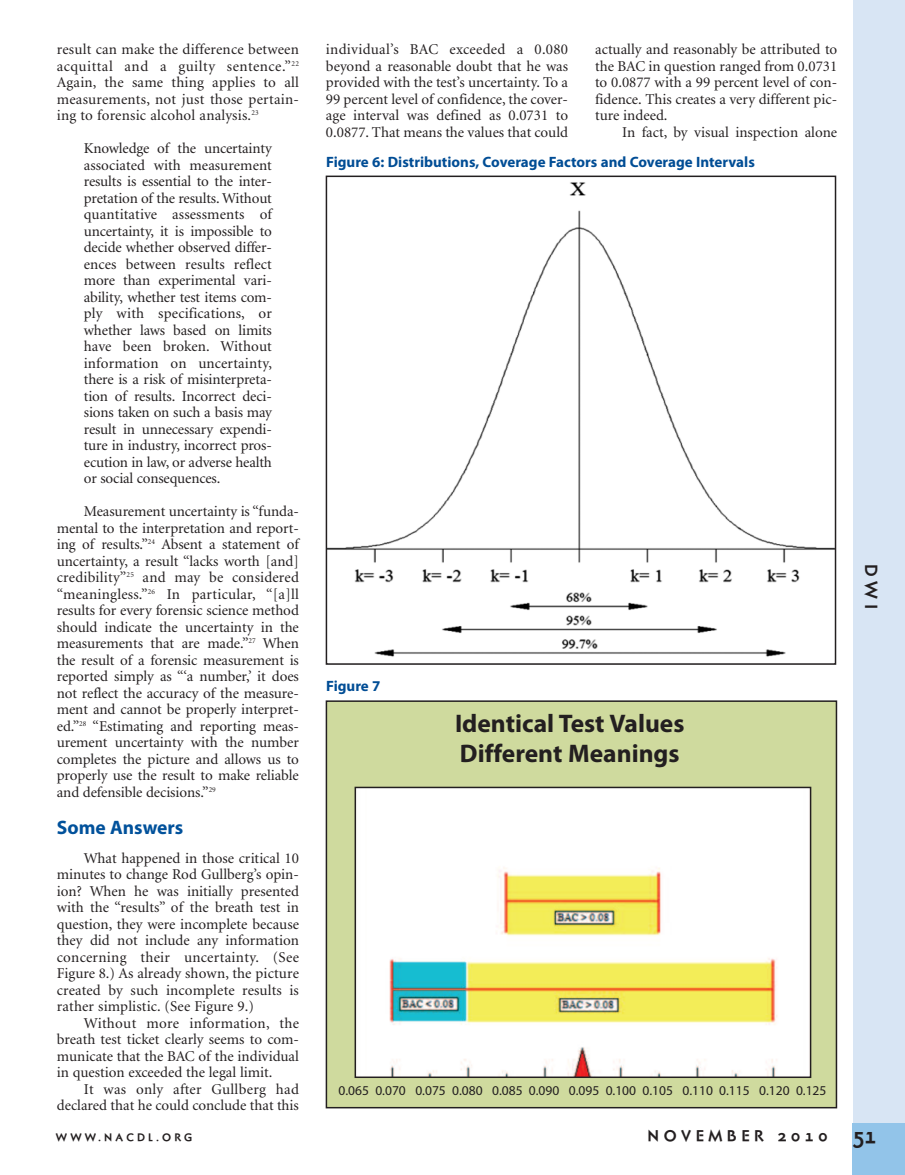
<style>
.page{position:relative;width:905px;height:1175px;background:#fff}
.page>*{position:absolute;margin:0;border:0;box-sizing:border-box;transform-origin:0 0}
.t1{font:700 25.5px/30.6px "Myriad Pro";color:#231f20}
.t2{font:700 21px "Naniara";color:#231f20;scale:.95 1}
.t3{font:700 19.5px "Myriad Pro";color:#01519b}
.t4{font:700 16.5px "Naniara";color:#231f20}
.t5{font:15px/16.5px "Minion";color:#231f20;text-align:justify}
.t6{font:700 15px "Myriad Pro";color:#014d95}
.t7{font:700 15px "Naniara";letter-spacing:.3em;color:#231f20}
.t8{font:13.5px "Myriad";color:#231f20}
.t9{font:700 10.5px "Naniara";letter-spacing:.3em;color:#231f20}
</style>
<div class="page">
<div style="left:852px;top:0;width:52px;height:1174px;background:#d8e5f4"></div>
<div style="left:852px;top:1123px;width:52px;height:51px;background:#92c4e9"></div>
<div style="left:326px;top:701px;width:510px;height:406px;background:#cfda9e"></div>
<div style="left:325px;top:700px;width:512px;height:408px;border:2px solid #231f20"></div>
<img style="left:329px;top:182px;width:504px;height:475px">
<div style="left:326px;top:176px;width:510px;height:488px;border:2px solid #231f20"></div>
<img style="left:357px;top:789px;width:451px;height:286px">
<div style="left:354px;top:786px;width:457px;height:292px;border:2px solid #231f20"></div>
<p class="t5" style="left:57px;top:42px;width:244px">result can make the difference between acquittal and a guilty sentence.”<sup>22<br></sup>Again, the same thing applies to all measurements, not just those pertain&shy;ing to forensic alcohol analysis.<sup>23</sup></p>
<p class="t5" style="left:84px;top:141px;width:190px">Knowledge of the uncertainty associated with measurement results is essential to the inter&shy;pretation of the results. Without quantitative assessments of uncertainty, it is impossible to decide whether observed differ&shy;ences between results reflect more than experimental vari&shy;ability, whether test items com&shy;ply with specifications, or whether laws based on limits have been broken. Without information on uncertainty, there is a risk of misinterpreta&shy;tion of results. Incorrect deci&shy;sions taken on such a basis may result in unnecessary expendi&shy;ture in industry, incorrect pros&shy;ecution in law, or adverse health or social consequences.</p>
<p class="t5" style="left:57px;top:504px;width:244px;text-indent:27px">Measurement uncertainty is “funda&shy;mental to the interpretation and report&shy;ing of results.”<sup>24</sup> Absent a statement of uncertainty, a result “lacks worth [and] credibility”<sup>25</sup> and may be considered “meaningless.”<sup>26</sup> In particular, “[a]ll results for every forensic science method should indicate the uncertainty in the measurements that are made.”<sup>27</sup> When the result of a forensic measurement is reported simply as “‘a number,’ it does not reflect the accuracy of the measure&shy;ment and cannot be properly interpret&shy;ed.”<sup>28</sup> “Estimating and reporting meas&shy;urement uncertainty with the number completes the picture and allows us to properly use the result to make reliable and defensible decisions.”<sup>29</sup></p>
<h3 class="t3" style="left:57px;top:820px;width:128px">Some Answers</h3>
<p class="t5" style="left:57px;top:851px;width:244px;text-indent:27px">What happened in those critical 10 minutes to change Rod Gullberg’s opin&shy;ion? When he was initially presented with the “results” of the breath test in question, they were incomplete because they did not include any information concerning their uncertainty. (See Figure 8.) As already shown, the picture created by such incomplete results is rather simplistic. (See Figure 9.)</p>
<p class="t5" style="left:57px;top:1016px;width:244px;text-indent:27px">Without more information, the breath test ticket clearly seems to com&shy;municate that the BAC of the individual in question exceeded the legal limit.</p>
<p class="t5" style="left:57px;top:1082px;width:244px;text-align:right">It was only after Gullberg had declared that he could conclude that this</p>
<p class="t5" style="left:326px;top:42px;width:244px">individual’s BAC exceeded a 0.080 beyond a reasonable doubt that he was provided with the test’s uncertainty. To a 99 percent level of confidence, the cover&shy;age interval was defined as 0.0731 to 0.0877. That means the values that could</p>
<p class="t5" style="left:595px;top:42px;width:244px">actually and reasonably be attributed to the BAC in question ranged from 0.0731 to 0.0877 with a 99 percent level of con&shy;fidence. This creates a very different pic&shy;ture indeed.</p>
<p class="t5" style="left:622px;top:125px;width:217px">In fact, by visual inspection alone</p>
<p class="t6" style="left:326px;top:156px;width:430px">Figure 6: Distributions, Coverage Factors and Coverage Intervals</p>
<p class="t6" style="left:326px;top:680px;width:56px">Figure 7</p>
<h1 class="t1" style="left:455px;top:709px;width:231px">Identical Test Values<br>Different Meanings</h1>
<p class="t8" style="left:338px;top:1085px;width:489px">0.065 0.070 0.075 0.080 0.085 0.090 0.095 0.100 0.105 0.110 0.115 0.120 0.125</p>
<p class="t9" style="left:56px;top:1133px;width:138px">WWW.NACDL.ORG</p>
<p class="t7" style="left:647px;top:1129px;width:181px">NOVEMBER 2010</p>
<p class="t4" style="left:877px;top:563px;width:47px;rotate:90deg">DWI</p>
<h2 class="t2" style="left:852px;top:1128px;width:27px">51</h2>
</div>
